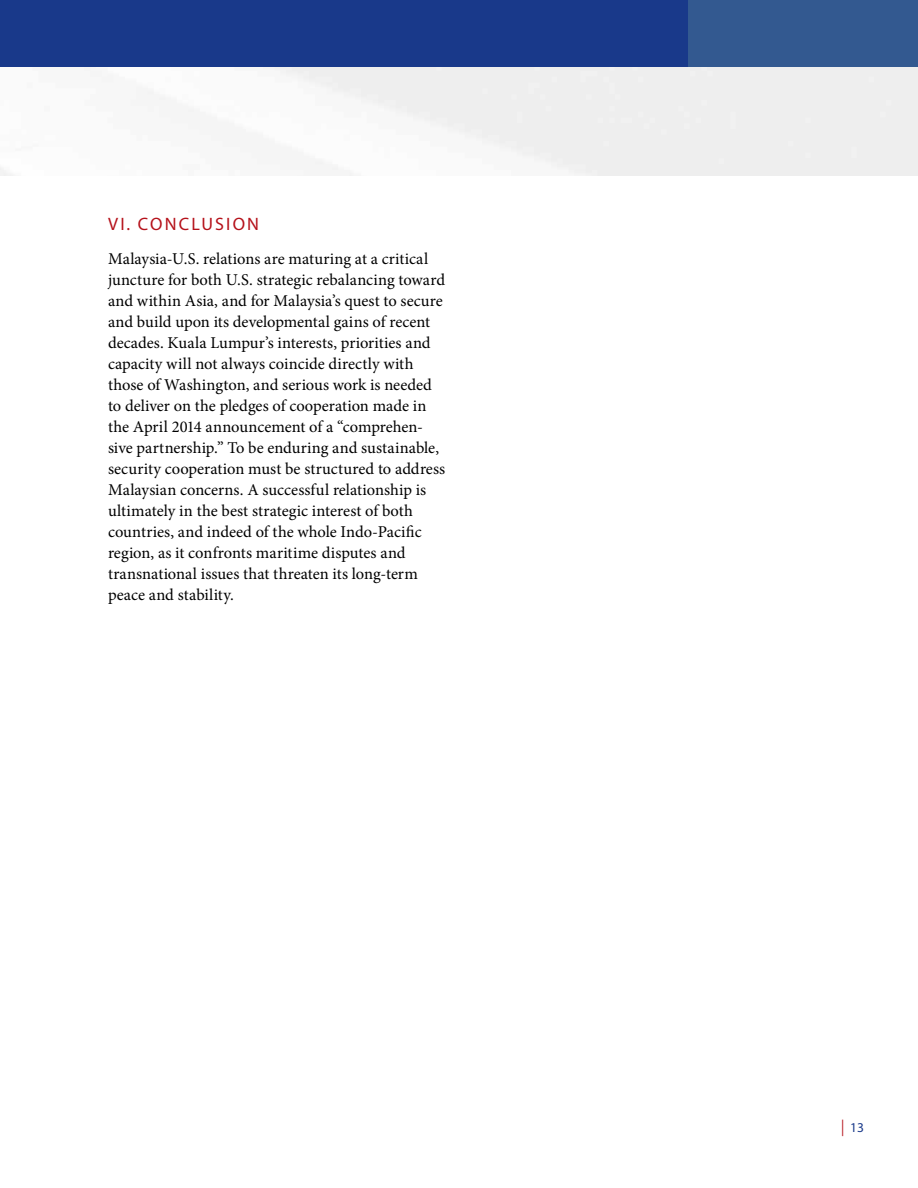
<style>
.page{position:relative;width:918px;height:1188px;background:#fff}
.page>*{position:absolute;margin:0;border:0;box-sizing:border-box;transform-origin:0 0}
.t1{font:18px "Myriad Pro";letter-spacing:.12em;color:#b5121b}
.t2{font:16.5px/21px "Minion Pro";color:#000}
.t3{font:13.5px "Myriad Pro";color:#19398a}
.s1{font-size:16.5px;color:#b5121b}
</style>
<div class="page">
<div style="left:0;top:0;width:688px;height:68px;background:#19398a"></div>
<hr style="left:0;top:0;width:1px;height:68px;background:#000">
<div style="left:688px;top:0;width:230px;height:68px;background:#335990"></div>
<p class="t1" style="left:108px;top:212px;width:152px">VI. CONCLUSION</p>
<p class="t2" style="left:108px;top:248px;width:339px">Malaysia-U.S. relations are maturing at a critical juncture for both U.S. strategic rebalancing toward and within Asia, and for Malaysia’s quest to secure and build upon its developmental gains of recent decades. Kuala Lumpur’s interests, priorities and capacity will not always coincide directly with those of Washington, and serious work is needed to deliver on the pledges of cooperation made in the April 2014 announcement of a “comprehen&shy;sive partnership.” To be enduring and sustainable, security cooperation must be structured to address Malaysian concerns. A successful relationship is ultimately in the best strategic interest of both countries, and indeed of the whole Indo-Pacific region, as it confronts maritime disputes and transnational issues that threaten its long-term peace and stability.</p>
<p class="t3" style="left:841px;top:1119px;width:24px"><span class="s1">|</span> 13</p>
</div>
